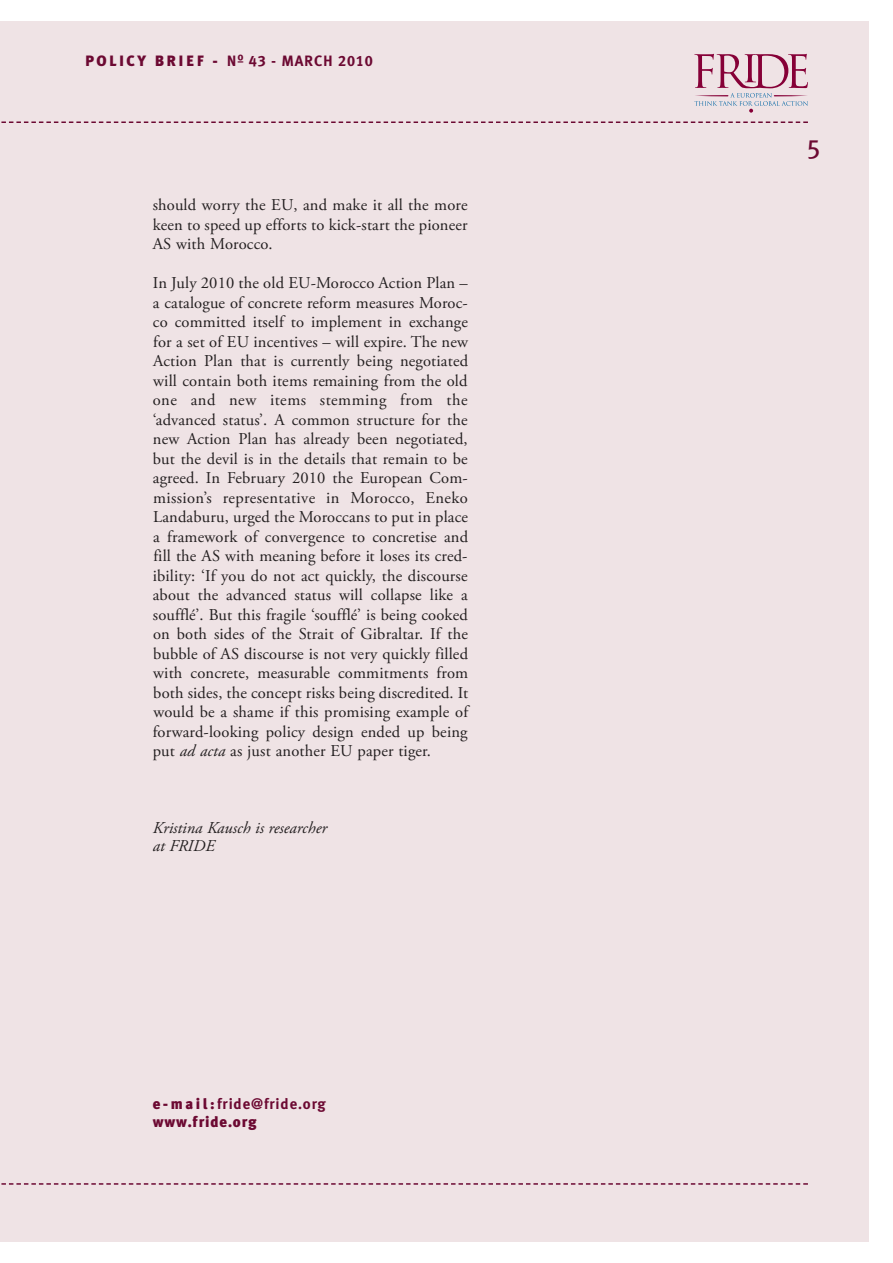
<style>
.page{position:relative;width:893px;height:1263px;background:#fff}
.page>*{position:absolute;margin:0;border:0;box-sizing:border-box;transform-origin:0 0}
.t1{font:27px "Meta Plus Book Caps";color:#6c0932}
.t2{font:16.5px/19.5px "Adobe Garamond Pro";letter-spacing:.01em;color:#231f20;text-align:justify}
.t3{font:italic 16.5px/18px "Adobe Garamond Pro";color:#231f20}
.t4{font:900 15px/18px "Meta Plus";letter-spacing:.055em;color:#6c0932}
.t5{font:15px "Meta Plus Bold Caps";letter-spacing:.055em;color:#6c0932}
.s1{font-family:"Meta Plus";font-weight:900}
.s2{font-style:italic}
.s3{font-weight:700}
</style>
<div class="page">
<div style="left:0;top:22px;width:869px;height:1220px;background:#efe3e5"></div>
<svg style="left:694px;top:54px;width:114px;height:58px"></svg>
<svg style="left:1px;top:121px;width:807px;height:2px"></svg>
<svg style="left:1px;top:1183px;width:807px;height:2px"></svg>
<p class="t5" style="left:85px;top:52px;width:289px"><span class="s1">POLICY BRIEF -</span> Nº 43 - MARCH 2010</p>
<p class="t2" style="left:153px;top:196px;width:316px">should worry the EU, and make it all the more keen to speed up efforts to kick-start the pioneer AS with Morocco.</p>
<p class="t2" style="left:153px;top:274px;width:317px">In July 2010 the old EU-Morocco Action Plan – a catalogue of concrete reform measures Moroc&shy;co committed itself to implement in exchange for a set of EU incentives – will expire. The new Action Plan that is currently being negotiated will contain both items remaining from the old one and new items stemming from the ‘advanced status’. A common structure for the new Action Plan has already been negotiated, but the devil is in the details that remain to be agreed. In February 2010 the European Com&shy;mission’s representative in Morocco, Eneko Landaburu, urged the Moroccans to put in place a framework of convergence to concretise and fill the AS with meaning before it loses its cred&shy;ibility: ‘If you do not act quickly, the discourse about the advanced status will collapse like a soufflé’. But this fragile ‘soufflé’ is being cooked on both sides of the Strait of Gibraltar. If the bubble of AS discourse is not very quickly filled with concrete, measurable commitments from both sides, the concept risks being discredited. It would be a shame if this promising example of forward-looking policy design ended up being put <span class="s2">ad acta</span> as just another EU paper tiger.</p>
<p class="t3" style="left:153px;top:819px;width:176px">Kristina Kausch is researcher at FRIDE</p>
<p class="t4" style="left:153px;top:1095px;width:175px">e - m a i l : <span class="s3">fride@fride.org </span>www.fride.org</p>
<h1 class="t1" style="left:806px;top:133px;width:16px">5</h1>
</div>
